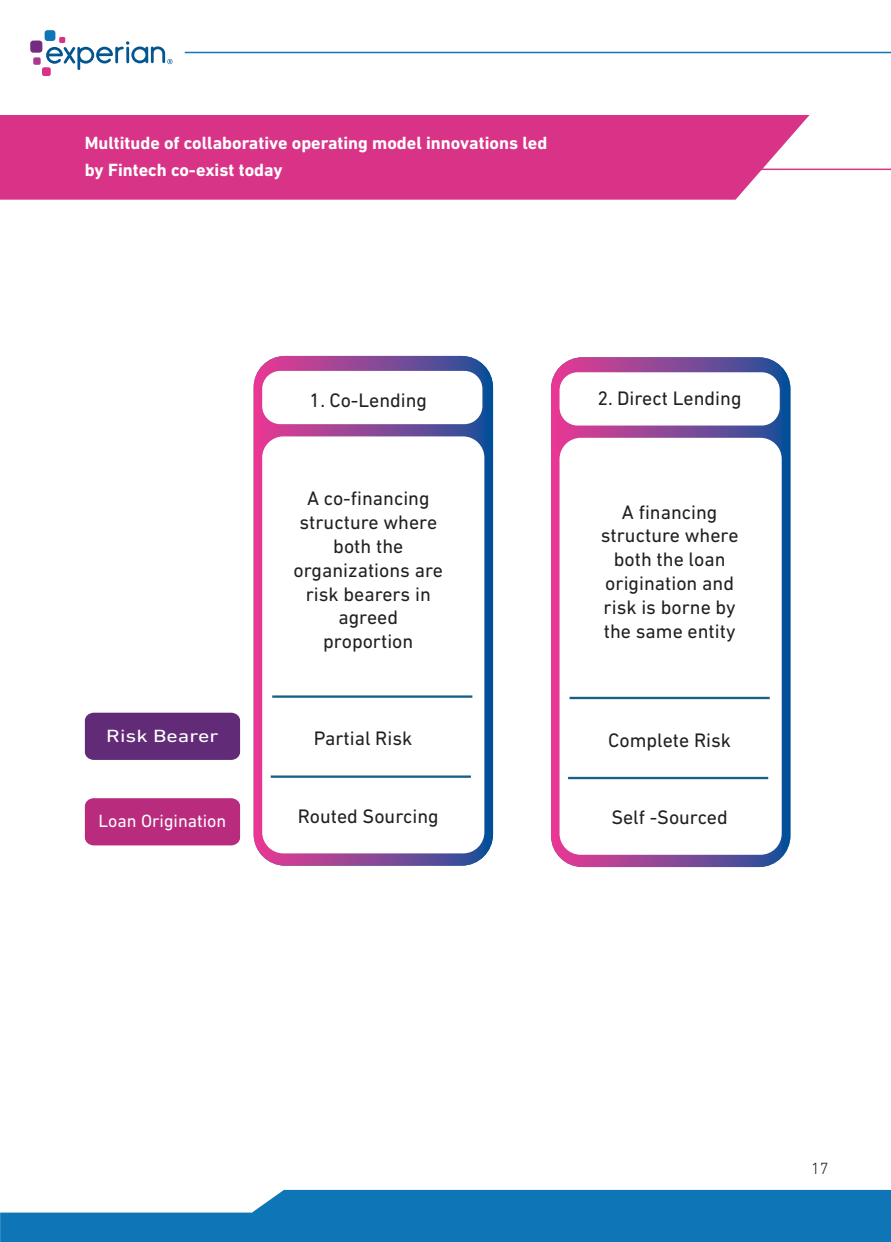
<style>
.page{position:relative;width:891px;height:1242px;background:#fff}
.page>*{position:absolute;margin:0;border:0;box-sizing:border-box;transform-origin:0 0}
.t1{font:19.8px/23.9px "DIN Next LT Pro";color:#231f20;text-align:center}
.t2{font:700 18px/26.5px "DIN Next LT Pro";color:#fff}
.t3{font:18px "DIN Next LT Pro";color:#fff}
.t4{font:18px "DIN Next LT Pro";color:#fff;scale:1.24 1}
.t5{font:300 16.5px "DIN Next LT Pro";color:#231f20}
</style>
<div class="page">
<hr style="left:248px;top:169px;width:643px;height:1px;background:#d93388">
<div style="left:0;top:115px;width:810px;height:85px;background:#d93388"></div>
<div style="left:85px;top:798px;width:155px;height:47px;background:#b92b7d"></div>
<div style="left:85px;top:713px;width:155px;height:47px;background:#622b78"></div>
<svg style="left:551px;top:357px;width:239px;height:510px;background:#864f9c"></svg>
<div style="left:560px;top:372px;width:220px;height:54px;background:#fff;border-radius:18px"></div>
<div style="left:560px;top:438px;width:222px;height:417px;background:#fff;border-radius:21px"></div>
<hr style="left:570px;top:697px;width:200px;height:2px;background:#186182">
<hr style="left:568px;top:777px;width:200px;height:2px;background:#186182">
<svg style="left:254px;top:356px;width:239px;height:510px;background:#84509d"></svg>
<div style="left:262px;top:371px;width:220px;height:53px;background:#fff;border-radius:18px"></div>
<div style="left:262px;top:436px;width:222px;height:417px;background:#fff;border-radius:21px"></div>
<hr style="left:272px;top:695px;width:200px;height:3px;background:#186182">
<hr style="left:271px;top:775px;width:200px;height:3px;background:#186182">
<svg style="left:0;top:1190px;width:891px;height:52px;background:#2e88c0"></svg>
<div style="left:45px;top:30px;width:10px;height:11px;background:#0e76b7;border-radius:3px"></div>
<div style="left:30px;top:41px;width:12px;height:12px;background:#742c82;border-radius:3px"></div>
<div style="left:33px;top:57px;width:8px;height:8px;background:#aa388f;border-radius:2px"></div>
<div style="left:42px;top:67px;width:9px;height:9px;background:#d93388;border-radius:2px"></div>
<svg style="left:46px;top:37px;width:127px;height:33px"></svg>
<hr style="left:185px;top:52px;width:706px;height:1px;background:#0e76b7">
<p class="t2" style="left:85px;top:130px;width:464px">Multitude of collaborative operating model innovations led by Fintech co-exist today</p>
<p class="t4" style="left:106px;top:725px;width:92px">Risk Bearer</p>
<p class="t3" style="left:99px;top:811px;width:129px">Loan Origination</p>
<p class="t1" style="left:310px;top:388px;width:119px">1. Co-Lending</p>
<p class="t1" style="left:294px;top:486px;width:151px">A co-financing structure where both the organizations are risk bearers in agreed proportion</p>
<p class="t1" style="left:314px;top:726px;width:100px">Partial Risk</p>
<p class="t1" style="left:298px;top:804px;width:143px">Routed Sourcing</p>
<p class="t1" style="left:597px;top:386px;width:146px">2. Direct Lending</p>
<p class="t1" style="left:601px;top:500px;width:139px">A financing structure where both the loan origination and risk is borne by the same entity</p>
<p class="t1" style="left:608px;top:728px;width:124px">Complete Risk</p>
<p class="t1" style="left:611px;top:805px;width:118px">Self -Sourced</p>
<p class="t5" style="left:811px;top:1159px;width:19px">17</p>
</div>
